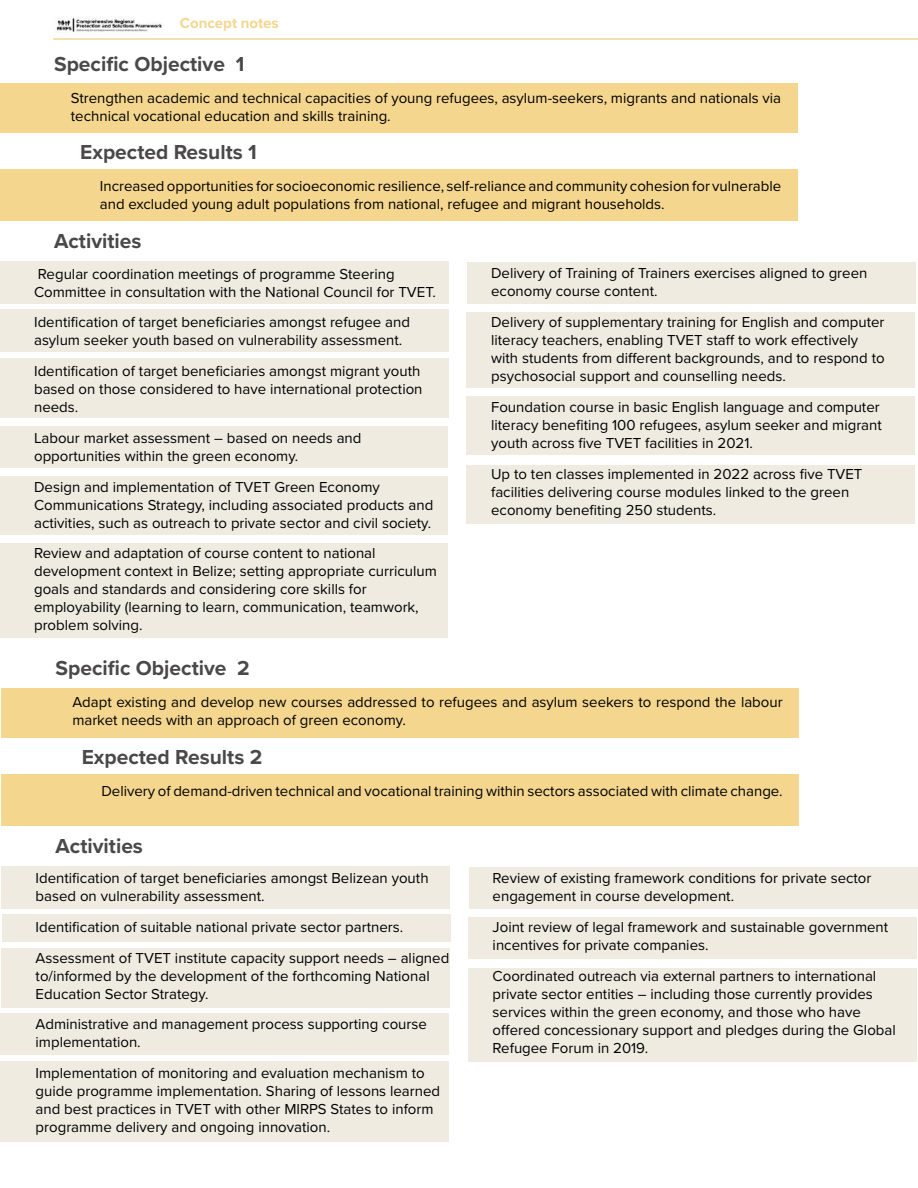
<style>
.page{position:relative;width:918px;height:1188px;background:#fff}
.page>*{position:absolute;margin:0;border:0;box-sizing:border-box;transform-origin:0 0}
.t1{font:700 21px "Proxima Nova";color:#4a4849}
.t2{font:15px/18px "Proxima Nova";color:#000}
.t3{font:700 15px "Proxima Nova";color:#f4d68f}
</style>
<div class="page">
<hr style="left:53px;top:38px;width:865px;height:2px;background:#f4d68f">
<img style="left:56px;top:16px;width:106px;height:17px">
<div style="left:0;top:83px;width:797px;height:50px;background:#f4d68f"></div>
<div style="left:1px;top:688px;width:798px;height:49px;background:#f4d68f"></div>
<div style="left:0;top:170px;width:797px;height:51px;background:#f4d68f"></div>
<div style="left:1px;top:775px;width:798px;height:51px;background:#f4d68f"></div>
<div style="left:0;top:262px;width:448px;height:42px;background:#efebe1"></div>
<div style="left:1px;top:866px;width:449px;height:42px;background:#efebe1"></div>
<div style="left:0;top:310px;width:449px;height:42px;background:#efebe1"></div>
<div style="left:2px;top:915px;width:448px;height:27px;background:#efebe1"></div>
<div style="left:468px;top:262px;width:448px;height:42px;background:#efebe1"></div>
<div style="left:469px;top:867px;width:449px;height:41px;background:#efebe1"></div>
<div style="left:467px;top:465px;width:448px;height:59px;background:#efebe1"></div>
<div style="left:0;top:476px;width:447px;height:59px;background:#efebe1"></div>
<div style="left:0;top:1061px;width:449px;height:80px;background:#efebe1"></div>
<div style="left:0;top:426px;width:447px;height:42px;background:#efebe1"></div>
<div style="left:0;top:1013px;width:449px;height:42px;background:#efebe1"></div>
<div style="left:0;top:358px;width:449px;height:60px;background:#efebe1"></div>
<div style="left:2px;top:948px;width:448px;height:60px;background:#efebe1"></div>
<div style="left:467px;top:313px;width:448px;height:75px;background:#efebe1"></div>
<div style="left:468px;top:917px;width:449px;height:42px;background:#efebe1"></div>
<div style="left:0;top:543px;width:447px;height:95px;background:#efebe1"></div>
<div style="left:467px;top:396px;width:448px;height:59px;background:#efebe1"></div>
<div style="left:468px;top:968px;width:449px;height:93px;background:#efebe1"></div>
<p class="t3" style="left:180px;top:12px;width:100px">Concept notes</p>
<h1 class="t1" style="left:54px;top:48px;width:192px">Specific Objective 1</h1>
<p class="t2" style="left:71px;top:88px;width:712px">Strengthen academic and technical capacities of young refugees, asylum-seekers, migrants and nationals via technical vocational education and skills training.</p>
<h1 class="t1" style="left:80px;top:136px;width:178px">Expected Results 1</h1>
<p class="t2" style="left:100px;top:176px;width:683px">Increased opportunities for socioeconomic resilience, self-reliance and community cohesion for vulnerable and excluded young adult populations from national, refugee and migrant households.</p>
<h1 class="t1" style="left:54px;top:226px;width:89px">Activities</h1>
<p class="t2" style="left:34px;top:264px;width:403px">Regular coordination meetings of programme Steering<br>Committee in consultation with the National Council for TVET.</p>
<p class="t2" style="left:34px;top:313px;width:378px">Identification of target beneficiaries amongst refugee and asylum seeker youth based on vulnerability assessment.</p>
<p class="t2" style="left:34px;top:361px;width:390px">Identification of target beneficiaries amongst migrant youth based on those considered to have international protection needs.</p>
<p class="t2" style="left:34px;top:428px;width:329px">Labour market assessment – based on needs and opportunities within the green economy.</p>
<p class="t2" style="left:34px;top:477px;width:401px">Design and implementation of TVET Green Economy<br>Communications Strategy, including associated products and activities, such as outreach to private sector and civil society.</p>
<p class="t2" style="left:34px;top:544px;width:404px">Review and adaptation of course content to national development context in Belize; setting appropriate curriculum goals and standards and considering core skills for employability (learning to learn, communication, teamwork, problem solving.</p>
<h1 class="t1" style="left:56px;top:653px;width:196px">Specific Objective 2</h1>
<p class="t2" style="left:491px;top:264px;width:378px">Delivery of Training of Trainers exercises aligned to green economy course content.</p>
<p class="t2" style="left:491px;top:313px;width:395px">Delivery of supplementary training for English and computer literacy teachers, enabling TVET staff to work effectively with students from different backgrounds, and to respond to psychosocial support and counselling needs.</p>
<p class="t2" style="left:491px;top:397px;width:392px">Foundation course in basic English language and computer literacy benefiting 100 refugees, asylum seeker and migrant youth across five TVET facilities in 2021.</p>
<p class="t2" style="left:491px;top:464px;width:373px">Up to ten classes implemented in 2022 across five TVET facilities delivering course modules linked to the green economy benefiting 250 students.</p>
<p class="t2" style="left:72px;top:693px;width:712px">Adapt existing and develop new courses addressed to refugees and asylum seekers to respond the labour market needs with an approach of green economy.</p>
<h1 class="t1" style="left:82px;top:741px;width:182px">Expected Results 2</h1>
<p class="t2" style="left:101px;top:781px;width:683px">Delivery of demand-driven technical and vocational training within sectors associated with climate change.</p>
<h1 class="t1" style="left:56px;top:830px;width:89px">Activities</h1>
<p class="t2" style="left:36px;top:869px;width:395px">Identification of target beneficiaries amongst Belizean youth based on vulnerability assessment.</p>
<p class="t2" style="left:36px;top:911px;width:415px;line-height:30.8px">Identification of suitable national private sector partners.<br>Assessment of TVET institute capacity support needs – aligned</p>
<p class="t2" style="left:36px;top:966px;width:396px">to/informed by the development of the forthcoming National<br>Education Sector Strategy.</p>
<p class="t2" style="left:36px;top:1015px;width:393px">Administrative and management process supporting course implementation.</p>
<p class="t2" style="left:36px;top:1064px;width:406px">Implementation of monitoring and evaluation mechanism to guide programme implementation. Sharing of lessons learned and best practices in TVET with other MIRPS States to inform programme delivery and ongoing innovation.</p>
<p class="t2" style="left:493px;top:868px;width:380px">Review of existing framework conditions for private sector engagement in course development.</p>
<p class="t2" style="left:493px;top:917px;width:397px">Joint review of legal framework and sustainable government incentives for private companies.</p>
<p class="t2" style="left:493px;top:966px;width:405px">Coordinated outreach via external partners to international private sector entities – including those currently provides services within the green economy, and those who have offered concessionary support and pledges during the Global Refugee Forum in 2019.</p>
</div>
